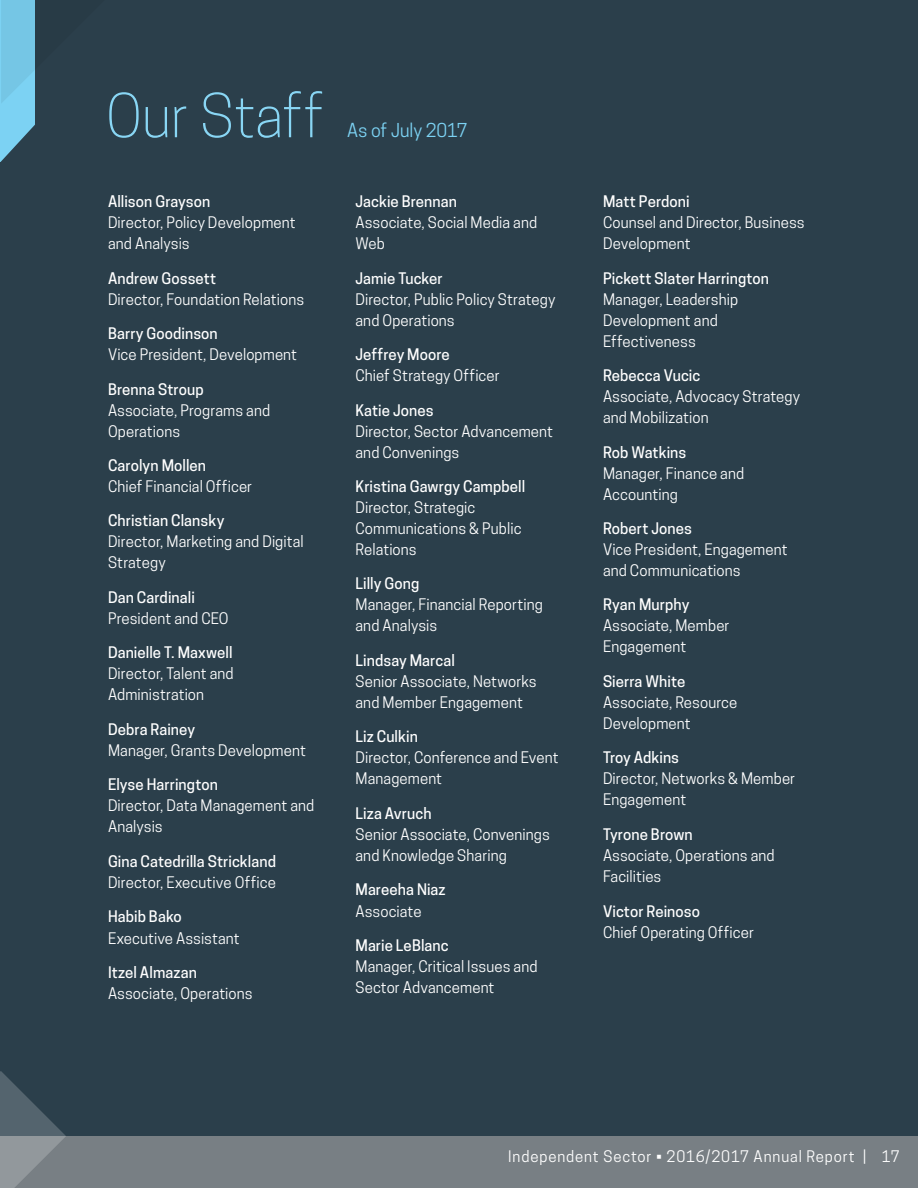
<style>
.page{position:relative;width:918px;height:1188px;background:#2b3f4b}
.page>*{position:absolute;margin:0;border:0;box-sizing:border-box;transform-origin:0 0}
.t1{font:300 57px "Cooper Hewitt";letter-spacing:-.005em;color:#89d6f4}
.t2{font:18px "Cooper Hewitt";letter-spacing:-.005em;color:#7cd2f3}
.t3{font:15px/21px "Cooper Hewitt";letter-spacing:.005em;color:#fff}
.t4{font:500 15px "Cooper Hewitt";letter-spacing:.005em;color:#fff}
.t5{font:15px "Cooper Hewitt";letter-spacing:.055em;color:#fff}
</style>
<div class="page">
<svg style="left:0;top:0;width:35px;height:162px;background:#6fbbd8"></svg>
<div style="left:0;top:1136px;width:918px;height:52px;background:#787f84"></div>
<svg style="left:0;top:1071px;width:66px;height:117px"></svg>
<h1 class="t1" style="left:106px;top:83px;width:220px">Our Staff</h1>
<p class="t4" style="left:108px;top:193px;width:104px">Allison Grayson</p>
<p class="t3" style="left:108px;top:212px;width:189px">Director, Policy Development and Analysis</p>
<p class="t4" style="left:108px;top:269px;width:110px">Andrew Gossett</p>
<p class="t3" style="left:108px;top:288px;width:198px">Director, Foundation Relations</p>
<p class="t4" style="left:108px;top:325px;width:111px">Barry Goodinson</p>
<p class="t3" style="left:108px;top:344px;width:191px">Vice President, Development</p>
<p class="t4" style="left:108px;top:380px;width:97px">Brenna Stroup</p>
<p class="t3" style="left:108px;top:399px;width:164px">Associate, Programs and<br>Operations</p>
<p class="t4" style="left:108px;top:457px;width:100px">Carolyn Mollen</p>
<p class="t3" style="left:108px;top:476px;width:146px">Chief Financial Officer</p>
<p class="t4" style="left:108px;top:512px;width:118px">Christian Clansky</p>
<p class="t3" style="left:108px;top:531px;width:197px">Director, Marketing and Digital<br>Strategy</p>
<p class="t4" style="left:108px;top:589px;width:88px">Dan Cardinali</p>
<p class="t3" style="left:108px;top:608px;width:122px">President and CEO</p>
<p class="t4" style="left:108px;top:644px;width:126px">Danielle T. Maxwell</p>
<p class="t3" style="left:108px;top:663px;width:127px">Director, Talent and<br>Administration</p>
<p class="t4" style="left:108px;top:721px;width:88px">Debra Rainey</p>
<p class="t3" style="left:108px;top:740px;width:200px">Manager, Grants Development</p>
<p class="t4" style="left:108px;top:776px;width:111px">Elyse Harrington</p>
<p class="t3" style="left:108px;top:795px;width:208px">Director, Data Management and<br>Analysis</p>
<p class="t4" style="left:108px;top:853px;width:170px">Gina Catedrilla Strickland</p>
<p class="t3" style="left:108px;top:872px;width:169px">Director, Executive Office</p>
<p class="t4" style="left:108px;top:908px;width:75px">Habib Bako</p>
<p class="t3" style="left:108px;top:927px;width:133px">Executive Assistant</p>
<p class="t4" style="left:108px;top:964px;width:90px">Itzel Almazan</p>
<p class="t3" style="left:108px;top:983px;width:146px">Associate, Operations</p>
<p class="t2" style="left:347px;top:120px;width:122px">As of July 2017</p>
<p class="t4" style="left:356px;top:193px;width:103px">Jackie Brennan</p>
<p class="t3" style="left:356px;top:212px;width:183px">Associate, Social Media and<br>Web</p>
<p class="t4" style="left:356px;top:269px;width:89px">Jamie Tucker</p>
<p class="t3" style="left:356px;top:288px;width:201px">Director, Public Policy Strategy and Operations</p>
<p class="t4" style="left:356px;top:346px;width:96px">Jeffrey Moore</p>
<p class="t3" style="left:356px;top:365px;width:146px">Chief Strategy Officer</p>
<p class="t4" style="left:356px;top:401px;width:80px">Katie Jones</p>
<p class="t3" style="left:356px;top:420px;width:199px">Director, Sector Advancement and Convenings</p>
<p class="t4" style="left:356px;top:478px;width:171px">Kristina Gawrgy Campbell</p>
<p class="t3" style="left:356px;top:497px;width:168px">Director, Strategic<br>Communications &amp; Public<br>Relations</p>
<p class="t4" style="left:356px;top:575px;width:65px">Lilly Gong</p>
<p class="t3" style="left:356px;top:594px;width:189px">Manager, Financial Reporting and Analysis</p>
<p class="t4" style="left:356px;top:652px;width:101px">Lindsay Marcal</p>
<p class="t3" style="left:356px;top:671px;width:183px">Senior Associate, Networks and Member Engagement</p>
<p class="t4" style="left:356px;top:728px;width:64px">Liz Culkin</p>
<p class="t3" style="left:356px;top:747px;width:205px">Director, Conference and Event<br>Management</p>
<p class="t4" style="left:356px;top:805px;width:78px">Liza Avruch</p>
<p class="t3" style="left:356px;top:824px;width:196px">Senior Associate, Convenings and Knowledge Sharing</p>
<p class="t4" style="left:356px;top:881px;width:92px">Mareeha Niaz</p>
<p class="t3" style="left:356px;top:900px;width:68px">Associate</p>
<p class="t4" style="left:356px;top:937px;width:95px">Marie LeBlanc</p>
<p class="t3" style="left:356px;top:956px;width:184px">Manager, Critical Issues and<br>Sector Advancement</p>
<p class="t4" style="left:603px;top:193px;width:88px">Matt Perdoni</p>
<p class="t3" style="left:603px;top:212px;width:203px">Counsel and Director, Business<br>Development</p>
<p class="t4" style="left:603px;top:269px;width:168px">Pickett Slater Harrington</p>
<p class="t3" style="left:603px;top:288px;width:137px">Manager, Leadership<br>Development and<br>Effectiveness</p>
<p class="t4" style="left:603px;top:367px;width:99px">Rebecca Vucic</p>
<p class="t3" style="left:603px;top:386px;width:199px">Associate, Advocacy Strategy and Mobilization</p>
<p class="t4" style="left:603px;top:443px;width:85px">Rob Watkins</p>
<p class="t3" style="left:603px;top:462px;width:143px">Manager, Finance and<br>Accounting</p>
<p class="t4" style="left:603px;top:520px;width:91px">Robert Jones</p>
<p class="t3" style="left:603px;top:539px;width:186px">Vice President, Engagement and Communications</p>
<p class="t4" style="left:603px;top:596px;width:88px">Ryan Murphy</p>
<p class="t3" style="left:603px;top:615px;width:128px">Associate, Member<br>Engagement</p>
<p class="t4" style="left:603px;top:673px;width:84px">Sierra White</p>
<p class="t3" style="left:603px;top:692px;width:136px">Associate, Resource<br>Development</p>
<p class="t4" style="left:603px;top:749px;width:78px">Troy Adkins</p>
<p class="t3" style="left:603px;top:768px;width:194px">Director, Networks &amp; Member<br>Engagement</p>
<p class="t4" style="left:603px;top:826px;width:91px">Tyrone Brown</p>
<p class="t3" style="left:603px;top:845px;width:173px">Associate, Operations and<br>Facilities</p>
<p class="t4" style="left:603px;top:902px;width:98px">Victor Reinoso</p>
<p class="t3" style="left:603px;top:921px;width:153px">Chief Operating Officer</p>
<p class="t5" style="left:508px;top:1147px;width:393px">Independent Sector • 2016/2017 Annual Report | 17</p>
</div>
